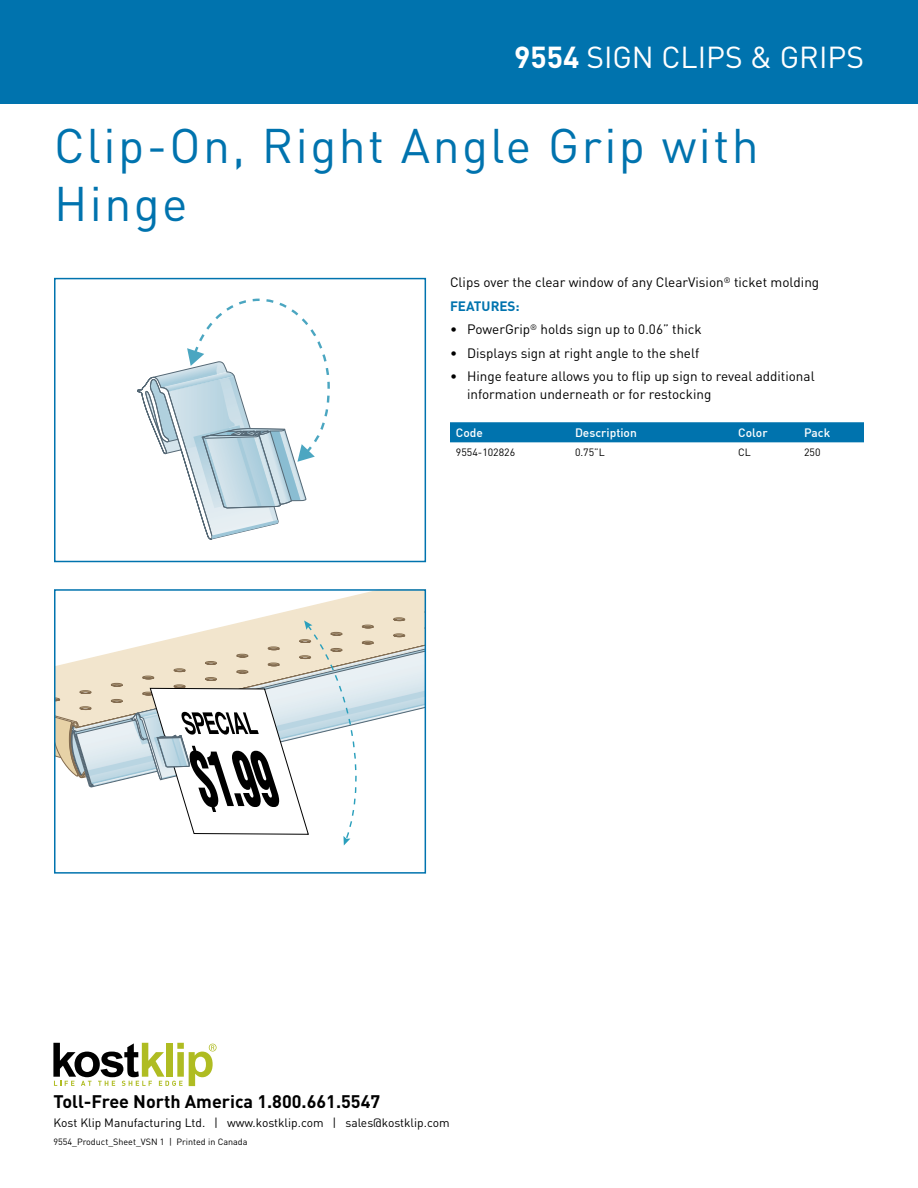
<style>
.page{position:relative;width:918px;height:1188px;background:#fff}
.page>*{position:absolute;margin:0;border:0;box-sizing:border-box;transform-origin:0 0}
.t1{font:48px/57.6px "DIN";letter-spacing:.05em;color:#0073ae}
.t2{font:30px "DIN";color:#fff}
.t3{font:700 18px "DIN";color:#000}
.t4{font:13.5px/23.4px "DIN";color:#000}
.t5{font:12px "DIN";color:#000}
.t6{font:500 12px "DIN";color:#fff}
.t7{font:10.5px "DIN";color:#000}
.t8{font:9px "DIN";color:#000}
.s1{font-weight:700}
.s2{font-weight:700;color:#0073ae}
</style>
<div class="page">
<div style="left:0;top:0;width:918px;height:104px;background:#0073ae"></div>
<svg style="left:53px;top:1043px;width:164px;height:43px"></svg>
<svg style="left:293px;top:592px;width:130px;height:18px"></svg>
<svg style="left:57px;top:611px;width:366px;height:234px"></svg>
<div style="left:54px;top:589px;width:372px;height:285px;border:2px solid #0073ae"></div>
<svg style="left:137px;top:298px;width:193px;height:242px"></svg>
<div style="left:54px;top:278px;width:372px;height:284px;border:2px solid #0073ae"></div>
<div style="left:450px;top:422px;width:414px;height:20px;background:#0073ae"></div>
<h2 class="t2" style="left:514px;top:38px;width:351px"><span class="s1">9554</span> SIGN CLIPS &amp; GRIPS</h2>
<h1 class="t1" style="left:54px;top:116px;width:706px">Clip-On, Right Angle Grip with<br>Hinge</h1>
<p class="t4" style="left:450px;top:271px;width:371px">Clips over the clear window of any ClearVision<sup>®</sup> ticket molding<br><span class="s2">FEATURES:</span></p>
<p class="t4" style="left:450px;top:317px;width:253px">• PowerGrip<sup>®</sup> holds sign up to 0.06” thick</p>
<p class="t4" style="left:450px;top:341px;width:251px">• Displays sign at right angle to the shelf</p>
<p class="t4" style="left:467px;top:367px;width:349px;line-height:18px;text-indent:-17px">• Hinge feature allows you to flip up sign to reveal additional information underneath or for restocking</p>
<p class="t6" style="left:456px;top:425px;width:29px">Code</p>
<p class="t6" style="left:575px;top:425px;width:63px">Description</p>
<p class="t6" style="left:738px;top:425px;width:31px">Color</p>
<p class="t6" style="left:804px;top:425px;width:28px">Pack</p>
<p class="t7" style="left:456px;top:445px;width:61px">9554-102826</p>
<p class="t7" style="left:575px;top:445px;width:31px">0.75”L</p>
<p class="t7" style="left:738px;top:445px;width:14px">CL</p>
<p class="t7" style="left:804px;top:445px;width:18px">250</p>
<h3 class="t3" style="left:53px;top:1090px;width:328px">Toll-Free North America 1.800.661.5547</h3>
<p class="t5" style="left:53px;top:1115px;width:398px">Kost Klip Manufacturing Ltd. | www.kostklip.com | sales@kostklip.com</p>
<p class="t8" style="left:53px;top:1136px;width:196px">9554_Product_Sheet_VSN 1 | Printed in Canada</p>
</div>
